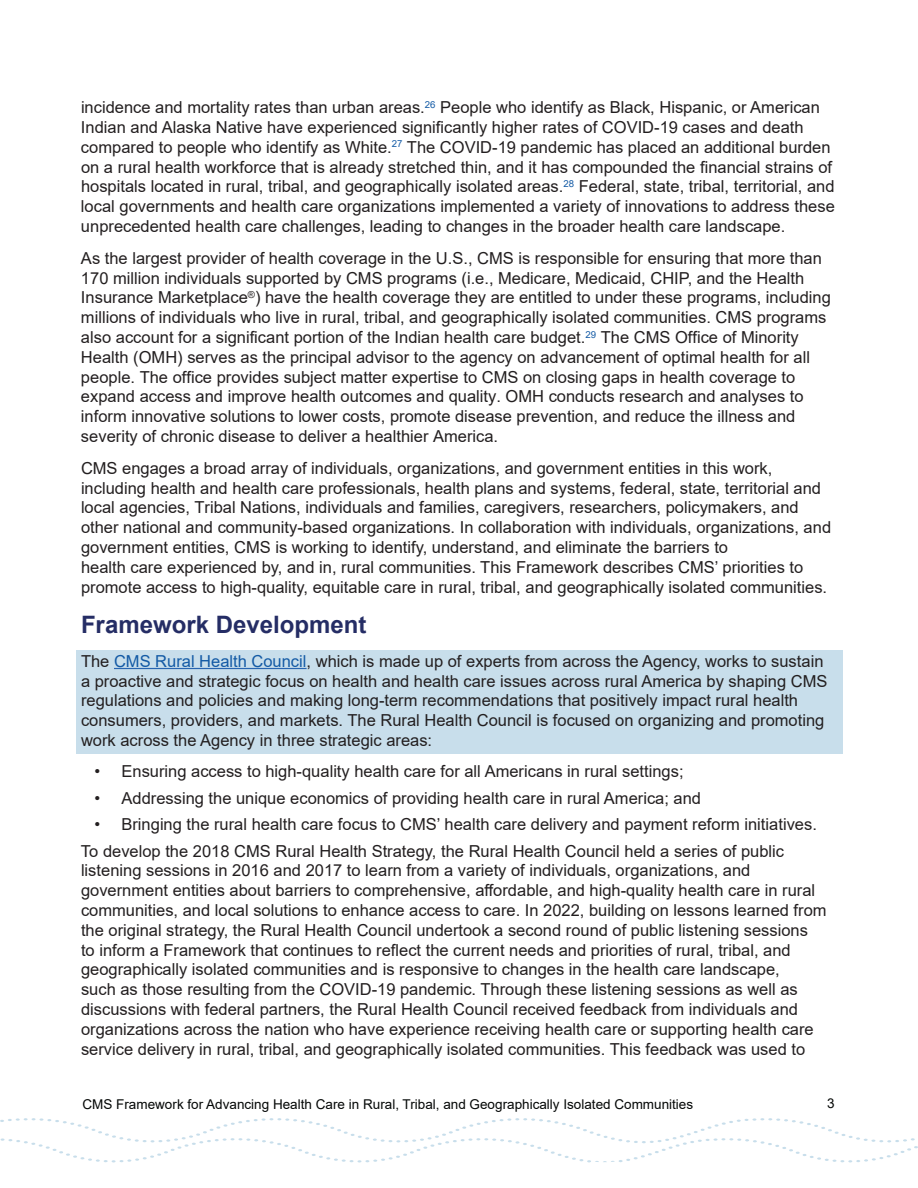
<style>
.page{position:relative;width:918px;height:1188px;background:#fff}
.page>*{position:absolute;margin:0;border:0;box-sizing:border-box;transform-origin:0 0}
.t1{font:700 24px "Arial";color:#252d65}
.t2{font:16.5px/19.8px "Arial";color:#231f20}
.t3{font:13.5px "Arial";color:#040706}
.t4{font:13.5px "Arial";color:#050806}
.s1{color:#135aa5}
</style>
<div class="page">
<svg style="left:0;top:1118px;width:918px;height:45px"></svg>
<div style="left:76px;top:651px;width:767px;height:103px;background:#c8deeb"></div>
<hr style="left:114px;top:668px;width:193px;height:1px;background:#2865b1">
<p class="t2" style="left:81px;top:97px;width:755px">incidence and mortality rates than urban areas.<sup>26</sup> People who identify as Black, Hispanic, or American Indian and Alaska Native have experienced significantly higher rates of COVID-19 cases and death compared to people who identify as White.<sup>27</sup> The COVID-19 pandemic has placed an additional burden on a rural health workforce that is already stretched thin, and it has compounded the financial strains of hospitals located in rural, tribal, and geographically isolated areas.<sup>28</sup> Federal, state, tribal, territorial, and local governments and health care organizations implemented a variety of innovations to address these unprecedented health care challenges, leading to changes in the broader health care landscape.</p>
<p class="t2" style="left:81px;top:248px;width:751px">As the largest provider of health coverage in the U.S., CMS is responsible for ensuring that more than 170 million individuals supported by CMS programs (i.e., Medicare, Medicaid, CHIP, and the Health Insurance Marketplace<sup>®</sup>) have the health coverage they are entitled to under these programs, including millions of individuals who live in rural, tribal, and geographically isolated communities. CMS programs also account for a significant portion of the Indian health care budget.<sup>29</sup> The CMS Office of Minority Health (OMH) serves as the principal advisor to the agency on advancement of optimal health for all people. The office provides subject matter expertise to CMS on closing gaps in health coverage to expand access and improve health outcomes and quality. OMH conducts research and analyses to inform innovative solutions to lower costs, promote disease prevention, and reduce the illness and severity of chronic disease to deliver a healthier America.</p>
<p class="t2" style="left:81px;top:458px;width:752px">CMS engages a broad array of individuals, organizations, and government entities in this work, including health and health care professionals, health plans and systems, federal, state, territorial and local agencies, Tribal Nations, individuals and families, caregivers, researchers, policymakers, and other national and community-based organizations. In collaboration with individuals, organizations, and government entities, CMS is working to identify, understand, and eliminate the barriers to<br>health care experienced by, and in, rural communities. This Framework describes CMS’ priorities to promote access to high-quality, equitable care in rural, tribal, and geographically isolated communities.</p>
<h1 class="t1" style="left:81px;top:608px;width:287px">Framework Development</h1>
<p class="t2" style="left:81px;top:651px;width:748px">The <span class="s1">CMS Rural Health Council</span>, which is made up of experts from across the Agency, works to sustain a proactive and strategic focus on health and health care issues across rural America by shaping CMS regulations and policies and making long-term recommendations that positively impact rural health consumers, providers, and markets. The Rural Health Council is focused on organizing and promoting work across the Agency in three strategic areas:</p>
<p class="t2" style="left:94px;top:762px;width:591px">• Ensuring access to high-quality health care for all Americans in rural settings;</p>
<p class="t2" style="left:94px;top:788px;width:608px">• Addressing the unique economics of providing health care in rural America; and</p>
<p class="t2" style="left:81px;top:811px;width:737px;line-height:26.5px;text-indent:14px">• Bringing the rural health care focus to CMS’ health care delivery and payment reform initiatives.<br>To develop the 2018 CMS Rural Health Strategy, the Rural Health Council held a series of public</p>
<p class="t2" style="left:81px;top:861px;width:747px">listening sessions in 2016 and 2017 to learn from a variety of individuals, organizations, and government entities about barriers to comprehensive, affordable, and high-quality health care in rural communities, and local solutions to enhance access to care. In 2022, building on lessons learned from the original strategy, the Rural Health Council undertook a second round of public listening sessions<br>to inform a Framework that continues to reflect the current needs and priorities of rural, tribal, and geographically isolated communities and is responsive to changes in the health care landscape,<br>such as those resulting from the COVID-19 pandemic. Through these listening sessions as well as discussions with federal partners, the Rural Health Council received feedback from individuals and organizations across the nation who have experience receiving health care or supporting health care service delivery in rural, tribal, and geographically isolated communities. This feedback was used to</p>
<p class="t3" style="left:82px;top:1095px;width:612px">CMS Framework for Advancing Health Care in Rural, Tribal, and Geographically Isolated Communities</p>
<p class="t4" style="left:827px;top:1094px;width:9px">3</p>
</div>
